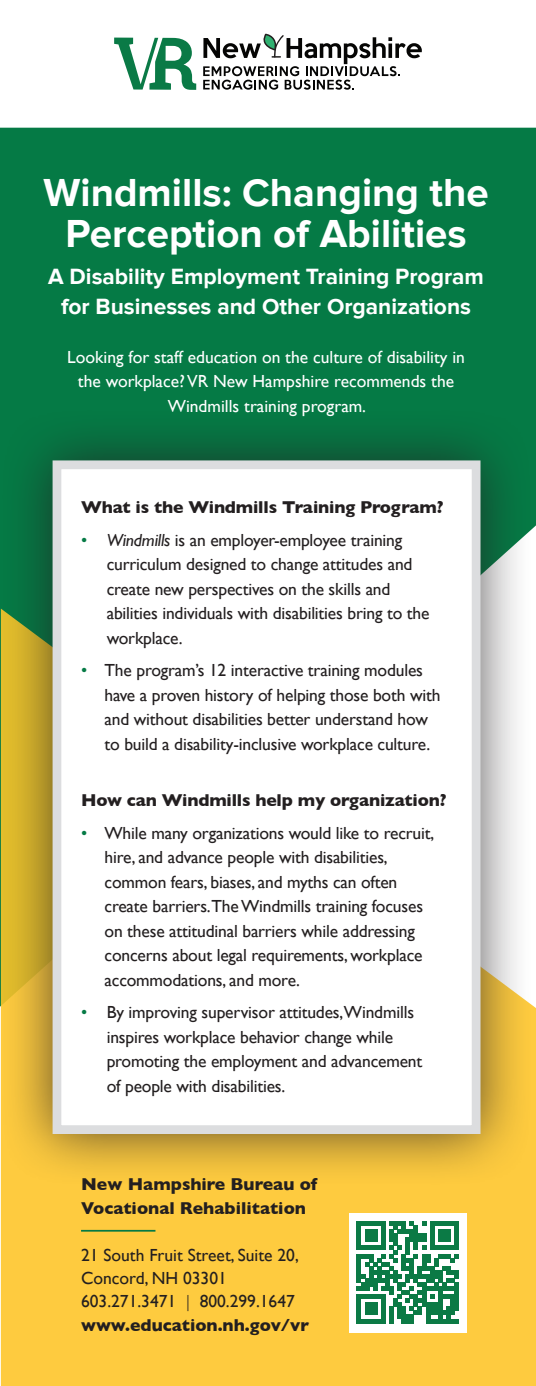
<style>
.page{position:relative;width:536px;height:1386px;background:#fff}
.page>*{position:absolute;margin:0;border:0;box-sizing:border-box;transform-origin:0 0}
.t1{font:700 40.25px/40.2px "Proxima Nova";color:#fff;text-align:center}
.t2{font:700 22.75px/29.8px "Proxima Nova";color:#fff;text-align:center}
.t3{font:17.5px/24.5px "Gill Sans";letter-spacing:-.01em;color:#231f20}
.t4{font:700 17.5px/24.5px "Gill Sans";letter-spacing:-.005em;color:#231f20}
.t5{font:17.5px/24.5px "Gill Sans";color:#fff;text-align:center}
.s1{color:#057a45}
.s2{font-style:italic}
.s3{font-weight:300}
</style>
<div class="page">
<div style="left:0;top:128px;width:536px;height:400px;background:#057a45"></div>
<div style="left:1px;top:1006px;width:535px;height:380px;background:#fecb3f"></div>
<div style="left:0;top:407px;width:533px;height:780px;background:#231f20;opacity:.75"></div>
<div style="left:53px;top:460px;width:427px;height:674px;background:#fff;border:9px solid #dcdddf"></div>
<svg style="left:114px;top:38px;width:82px;height:52px"></svg>
<svg style="left:203px;top:34px;width:218px;height:56px"></svg>
<hr style="left:81px;top:1230px;width:74px;height:2px;background:#057a45">
<div style="left:348px;top:1213px;width:118px;height:119px;background:#fff"></div>
<svg style="left:357px;top:1222px;width:101px;height:101px"></svg>
<h1 class="t1" style="left:44px;top:174px;width:446px">Windmills: Changing the<br>Perception of Abilities</h1>
<p class="t2" style="left:48px;top:262px;width:437px">A Disability Employment Training Program for Businesses and Other Organizations</p>
<p class="t5" style="left:67px;top:345px;width:399px">Looking for staff education on the culture of disability in the workplace? VR New Hampshire recommends the<br>Windmills training program.</p>
<h2 class="t4" style="left:81px;top:495px;width:364px">What is the Windmills Training Program?</h2>
<p class="t3" style="left:107px;top:527px;width:324px;text-indent:-26px"><span class="s1">•</span> <span class="s2">Windmills</span> is an employer-employee training curriculum designed to change attitudes and create new perspectives on the skills and abilities individuals with disabilities bring to the workplace.</p>
<p class="t3" style="left:104px;top:658px;width:337px;text-indent:-23px"><span class="s1">•</span> The program’s 12 interactive training modules have a proven history of helping those both with and without disabilities better understand how to build a disability-inclusive workplace culture.</p>
<h2 class="t4" style="left:81px;top:788px;width:367px">How can Windmills help my organization?</h2>
<p class="t3" style="left:104px;top:820px;width:331px;text-indent:-23px"><span class="s1">•</span> While many organizations would like to recruit, hire, and advance people with disabilities, common fears, biases, and myths can often create barriers.The Windmills training focuses on these attitudinal barriers while addressing concerns about legal requirements, workplace accommodations, and more.</p>
<p class="t3" style="left:107px;top:1000px;width:317px;text-indent:-26px"><span class="s1">•</span> By improving supervisor attitudes,Windmills inspires workplace behavior change while promoting the employment and advancement of people with disabilities.</p>
<h2 class="t4" style="left:81px;top:1171px;width:238px">New Hampshire Bureau of<br>Vocational Rehabilitation</h2>
<p class="t3" style="left:81px;top:1243px;width:219px">21 South Fruit Street, Suite 20,</p>
<p class="t3" style="left:81px;top:1266px;width:147px">Concord, NH 03301</p>
<p class="t3" style="left:81px;top:1289px;width:110px">603.271.3471 <span class="s3">|</span></p>
<p class="t3" style="left:200px;top:1289px;width:97px">800.299.1647</p>
<p class="t4" style="left:81px;top:1313px;width:229px">www.education.nh.gov/vr</p>
</div>
